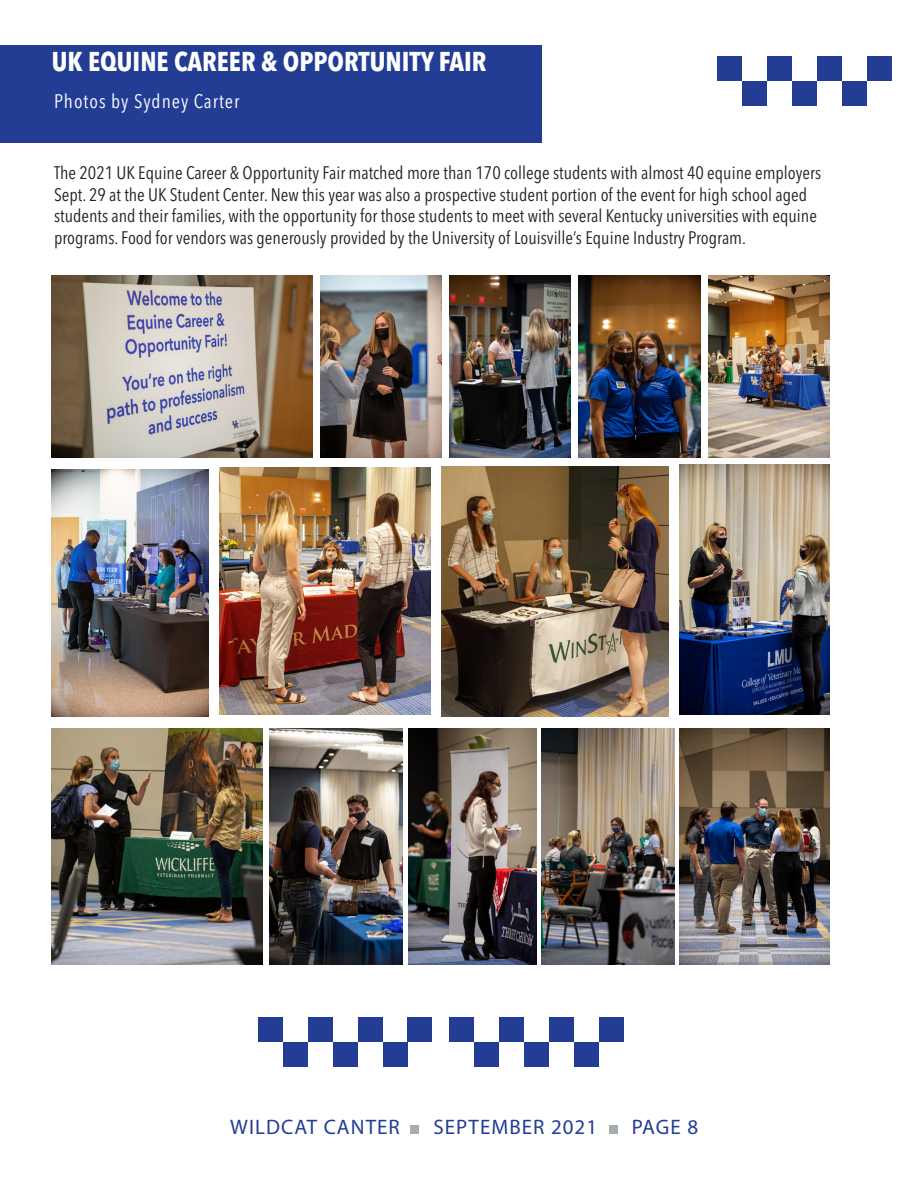
<style>
.page{position:relative;width:918px;height:1188px;background:#fff}
.page>*{position:absolute;margin:0;border:0;box-sizing:border-box;transform-origin:0 0}
.t1{font:700 condensed 27px "Avenir Next LT Pro";color:#fff}
.t2{font:21px "Myriad Pro";letter-spacing:.05em;color:#233d95}
.t3{font:condensed 19.5px "Avenir Next LT Pro";letter-spacing:.05em;color:#fff}
.t4{font:condensed 18px/21.6px "Avenir Next LT Pro";color:#231f20}
</style>
<div class="page">
<div style="left:0;top:45px;width:542px;height:97px;background:#233d95"></div>
<div style="left:410px;top:1125px;width:9px;height:9px;background:#a5adb0"></div>
<div style="left:609px;top:1125px;width:9px;height:9px;background:#a5adb0"></div>
<div style="left:717px;top:56px;width:25px;height:25px;background:#233d95"></div>
<div style="left:742px;top:81px;width:25px;height:25px;background:#233d95"></div>
<div style="left:767px;top:56px;width:25px;height:25px;background:#233d95"></div>
<div style="left:792px;top:81px;width:25px;height:25px;background:#233d95"></div>
<div style="left:817px;top:56px;width:25px;height:25px;background:#233d95"></div>
<div style="left:842px;top:81px;width:25px;height:25px;background:#233d95"></div>
<div style="left:867px;top:56px;width:25px;height:25px;background:#233d95"></div>
<img style="left:52px;top:275px;width:260px;height:182px">
<img style="left:320px;top:275px;width:121px;height:182px">
<img style="left:450px;top:275px;width:121px;height:182px">
<img style="left:579px;top:275px;width:121px;height:182px">
<img style="left:708px;top:275px;width:122px;height:182px">
<img style="left:219px;top:468px;width:211px;height:247px">
<img style="left:442px;top:466px;width:227px;height:250px">
<img style="left:52px;top:469px;width:157px;height:247px">
<img style="left:52px;top:728px;width:211px;height:237px">
<img style="left:680px;top:465px;width:150px;height:250px">
<img style="left:270px;top:728px;width:132px;height:237px">
<img style="left:408px;top:728px;width:128px;height:237px">
<img style="left:542px;top:728px;width:133px;height:237px">
<img style="left:680px;top:728px;width:150px;height:237px">
<div style="left:449px;top:1017px;width:25px;height:25px;background:#233d95"></div>
<div style="left:474px;top:1042px;width:25px;height:25px;background:#233d95"></div>
<div style="left:499px;top:1017px;width:25px;height:25px;background:#233d95"></div>
<div style="left:524px;top:1042px;width:25px;height:25px;background:#233d95"></div>
<div style="left:549px;top:1017px;width:25px;height:25px;background:#233d95"></div>
<div style="left:574px;top:1042px;width:25px;height:25px;background:#233d95"></div>
<div style="left:599px;top:1017px;width:25px;height:25px;background:#233d95"></div>
<div style="left:258px;top:1017px;width:25px;height:25px;background:#233d95"></div>
<div style="left:283px;top:1042px;width:25px;height:25px;background:#233d95"></div>
<div style="left:308px;top:1017px;width:25px;height:25px;background:#233d95"></div>
<div style="left:333px;top:1042px;width:25px;height:25px;background:#233d95"></div>
<div style="left:358px;top:1017px;width:25px;height:25px;background:#233d95"></div>
<div style="left:383px;top:1042px;width:24px;height:25px;background:#233d95"></div>
<div style="left:407px;top:1017px;width:25px;height:25px;background:#233d95"></div>
<p class="t1" style="left:52px;top:45px;width:436px">UK EQUINE CAREER &amp; OPPORTUNITY FAIR</p>
<p class="t3" style="left:54px;top:90px;width:187px">Photos by Sydney Carter</p>
<p class="t4" style="left:54px;top:162px;width:769px">The 2021 UK Equine Career &amp; Opportunity Fair matched more than 170 college students with almost 40 equine employers Sept. 29 at the UK Student Center. New this year was also a prospective student portion of the event for high school aged students and their families, with the opportunity for those students to meet with several Kentucky universities with equine programs. Food for vendors was generously provided by the University of Louisville’s Equine Industry Program.</p>
<p class="t2" style="left:230px;top:1114px;width:171px">WILDCAT CANTER</p>
<p class="t2" style="left:434px;top:1114px;width:165px">SEPTEMBER 2021</p>
<p class="t2" style="left:632px;top:1114px;width:68px">PAGE 8</p>
</div>
